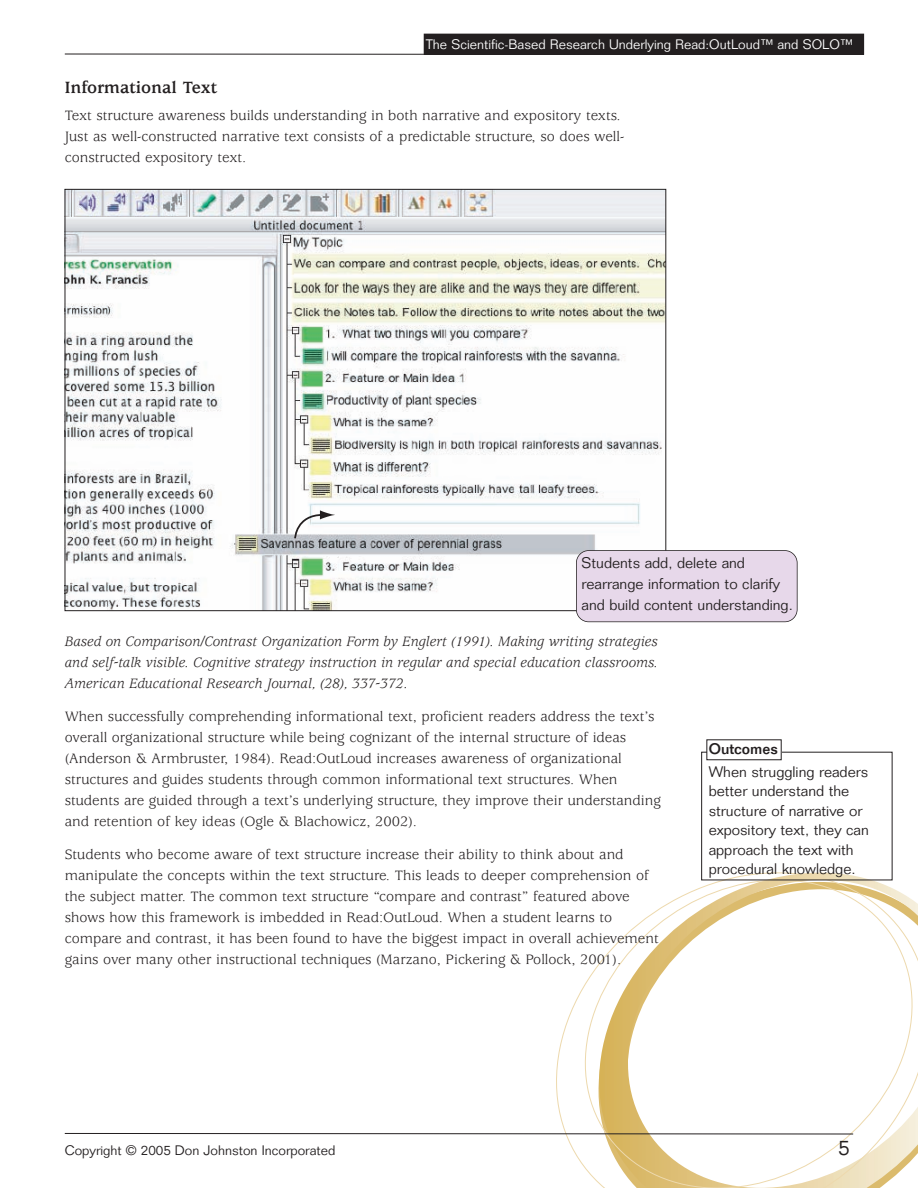
<style>
.page{position:relative;width:918px;height:1188px;background:#fff}
.page>*{position:absolute;margin:0;border:0;box-sizing:border-box;transform-origin:0 0}
.t1{font:300 21px "Folio";color:#231f20}
.t2{font:700 18px "Usherwood";color:#231f20}
.t3{font:15px/21px "Usherwood";color:#231f20}
.t4{font:italic 15px/21px "Usherwood";color:#231f20;text-align:justify}
.t5{font:300 15px/19.5px "Folio";color:#231f20}
.t6{font:500 15px "Folio";color:#231f20}
.t7{font:300 13.5px "Folio";color:#fff}
.t8{font:300 13.5px "Folio";color:#231f20}
</style>
<div class="page">
<div style="left:424px;top:34px;width:440px;height:20px;background:#231f20"></div>
<div style="left:424px;top:34px;width:440px;height:21px;border:1px solid #231f20"></div>
<svg style="left:556px;top:872px;width:362px;height:316px"></svg>
<svg style="left:64px;top:1133px;width:790px;height:2px;background:#8f8c8a"></svg>
<hr style="left:65px;top:54px;width:391px;height:1px;background:#231f20">
<div style="left:706px;top:739px;width:76px;height:21px;border:1px solid #231f20"></div>
<img style="left:67px;top:191px;width:597px;height:418px">
<svg style="left:293px;top:510px;width:42px;height:30px"></svg>
<div style="left:576px;top:551px;width:221px;height:71px;background:#e7d8ea;border-radius:12px"></div>
<div style="left:576px;top:550px;width:222px;height:72px;border:2px solid #231f20;border-radius:13px"></div>
<p class="t7" style="left:426px;top:39px;width:429px">The Scientific-Based Research Underlying Read:OutLoud™ and SOLO™</p>
<p class="t2" style="left:65px;top:81px;width:154px">Informational Text</p>
<p class="t3" style="left:65px;top:107px;width:561px">Text structure awareness builds understanding in both narrative and expository texts.<br>Just as well-constructed narrative text consists of a predictable structure, so does well&shy;constructed expository text.</p>
<p class="t5" style="left:582px;top:554px;width:213px;line-height:21px">Students add, delete and rearrange information to clarify and build content understanding.</p>
<p class="t4" style="left:65px;top:633px;width:595px">Based on Comparison/Contrast Organization Form by Englert (1991). Making writing strategies and self-talk visible. Cognitive strategy instruction in regular and special education classrooms.<br>American Educational Research Journal, (28), 337-372.</p>
<p class="t3" style="left:65px;top:708px;width:598px">When successfully comprehending informational text, proficient readers address the text’s overall organizational structure while being cognizant of the internal structure of ideas (Anderson &amp; Armbruster, 1984). Read:OutLoud increases awareness of organizational structures and guides students through common informational text structures. When students are guided through a text’s underlying structure, they improve their understanding and retention of key ideas (Ogle &amp; Blachowicz, 2002).</p>
<p class="t3" style="left:65px;top:846px;width:596px">Students who become aware of text structure increase their ability to think about and manipulate the concepts within the text structure. This leads to deeper comprehension of the subject matter. The common text structure “compare and contrast” featured above shows how this framework is imbedded in Read:OutLoud. When a student learns to compare and contrast, it has been found to have the biggest impact in overall achievement gains over many other instructional techniques (Marzano, Pickering &amp; Pollock, 2001).</p>
<p class="t6" style="left:709px;top:744px;width:71px">Outcomes</p>
<p class="t5" style="left:709px;top:764px;width:162px">When struggling readers better understand the structure of narrative or expository text, they can approach the text with procedural knowledge.</p>
<p class="t8" style="left:65px;top:1145px;width:272px">Copyright © 2005 Don Johnston Incorporated</p>
<h1 class="t1" style="left:838px;top:1140px;width:13px">5</h1>
</div>
